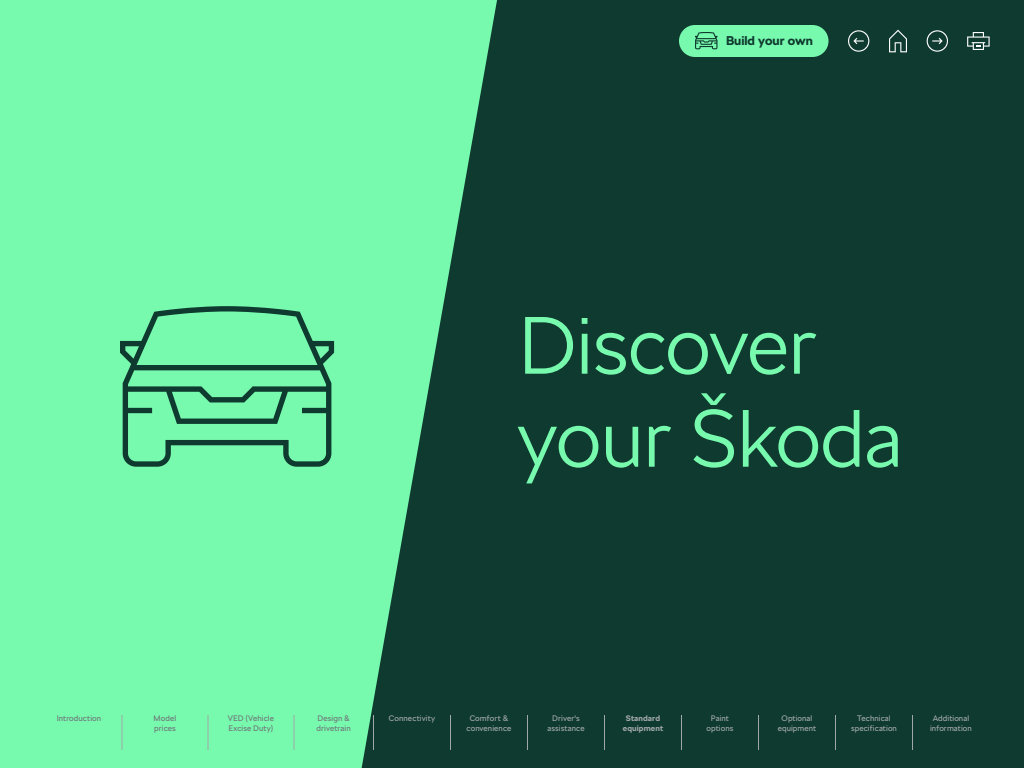
<style>
.page{position:relative;width:1024px;height:768px;background:#0e3a2f}
.page>*{position:absolute;margin:0;border:0;box-sizing:border-box;transform-origin:0 0}
.t1{font:300 80.5px/93px "SKODA Next";color:#78faae}
.t2{font:700 12.7px "SKODA Next";color:#0e3a2f}
.t3{font:8px/10px "SKODA Next";letter-spacing:.01em;color:#a0a7a8;text-align:center}
.t4{font:8px/10px "SKODA Next";letter-spacing:.01em;color:#6f797a}
.t5{font:700 8px/10px "SKODA Next";letter-spacing:.015em;color:#a0a7a8;text-align:center}
</style>
<div class="page">
<svg style="left:0;top:0;width:497px;height:768px;fill:#78faae"></svg>
<div style="left:679px;top:25px;width:150px;height:32px;background:#78faae;border-radius:16px"></div>
<svg style="left:695px;top:32px;width:23px;height:17px"></svg>
<svg style="left:889px;top:30px;width:18px;height:22px"></svg>
<svg style="left:967px;top:32px;width:23px;height:18px"></svg>
<svg style="left:848px;top:30px;width:21px;height:22px"></svg>
<svg style="left:927px;top:30px;width:21px;height:22px"></svg>
<svg style="left:120px;top:306px;width:214px;height:161px;fill:#78faae"></svg>
<hr style="left:122px;top:715px;width:1px;height:35px;background:#a0a7a8">
<hr style="left:208px;top:715px;width:1px;height:35px;background:#a0a7a8">
<hr style="left:294px;top:715px;width:1px;height:35px;background:#a0a7a8">
<hr style="left:373px;top:715px;width:1px;height:35px;background:#a0a7a8">
<hr style="left:450px;top:715px;width:1px;height:35px;background:#a0a7a8">
<hr style="left:527px;top:715px;width:1px;height:35px;background:#a0a7a8">
<hr style="left:604px;top:715px;width:1px;height:35px;background:#a0a7a8">
<hr style="left:681px;top:715px;width:1px;height:35px;background:#a0a7a8">
<hr style="left:758px;top:715px;width:1px;height:35px;background:#a0a7a8">
<hr style="left:835px;top:715px;width:1px;height:35px;background:#a0a7a8">
<hr style="left:912px;top:715px;width:1px;height:35px;background:#a0a7a8">
<h2 class="t2" style="left:726px;top:33px;width:89px">Build your own</h2>
<h1 class="t1" style="left:518px;top:300px;width:387px">Discover your Škoda</h1>
<p class="t4" style="left:57px;top:713px;width:46px">Introduction</p>
<p class="t4" style="left:154px;top:713px;width:24px">Model prices</p>
<p class="t4" style="left:228px;top:713px;width:48px">VED (Vehicle<br>Excise Duty)</p>
<p class="t4" style="left:317px;top:713px;width:36px">Design &amp; drivetrain</p>
<p class="t3" style="left:389px;top:713px;width:48px">Connectivity</p>
<p class="t3" style="left:467px;top:713px;width:46px">Comfort &amp; convenience</p>
<p class="t3" style="left:547px;top:713px;width:39px">Driver's assistance</p>
<p class="t5" style="left:623px;top:713px;width:42px">Standard equipment</p>
<p class="t3" style="left:707px;top:713px;width:28px">Paint options</p>
<p class="t3" style="left:778px;top:713px;width:40px">Optional equipment</p>
<p class="t3" style="left:851px;top:713px;width:47px">Technical specification</p>
<p class="t3" style="left:930px;top:713px;width:43px">Additional information</p>
</div>
